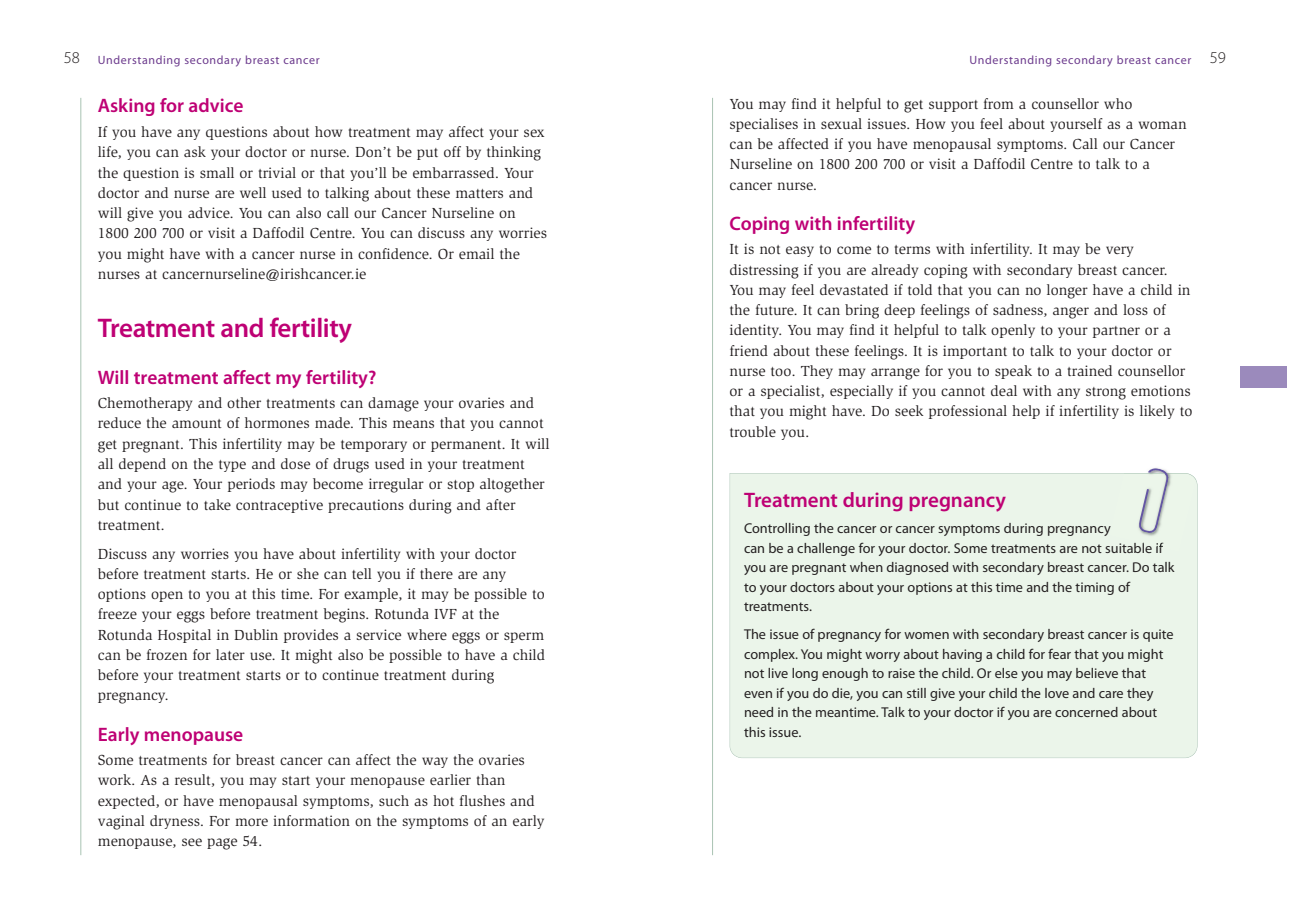
<style>
.page{position:relative;width:1289px;height:919px;background:#fff}
.page>*{position:absolute;margin:0;border:0;box-sizing:border-box;transform-origin:0 0}
.t1{font:600 27px "Myriad Pro";letter-spacing:-.015em;color:#be0174}
.t2{font:600 21px "Myriad Pro";color:#be0174}
.t3{font:600 19.5px "Myriad Pro";color:#be0174}
.t4{font:15px/20.2px "Slimbach Std";color:#231f20}
.t5{font:14.25px/19.5px "Myriad Pro";color:#231f20}
.t6{font:12px "Myriad Pro";letter-spacing:.05em;color:#6c3b8d}
.s1{font-weight:300;font-size:16.5px;color:#231f20}
</style>
<div class="page">
<hr style="left:81px;top:98px;width:1px;height:757px;background:#a9c3b3">
<hr style="left:712px;top:98px;width:1px;height:757px;background:#a9c3b3">
<div style="left:729px;top:473px;width:468px;height:285px;background:#ebf5ea"></div>
<div style="left:1108px;top:473px;width:87px;height:79px;background:#ecf6ea"></div>
<svg style="left:1184px;top:473px;width:12px;height:7px"></svg>
<svg style="left:1138px;top:468px;width:30px;height:65px;background:#d1d8d8"></svg>
<div style="left:1239px;top:367px;width:47px;height:21px;background:#9b8abc"></div>
<p class="t6" style="left:64px;top:56px;width:257px"><span class="s1">58</span> Understanding secondary breast cancer</p>
<p class="t6" style="left:969px;top:56px;width:258px">Understanding secondary breast cancer <span class="s1">59</span></p>
<p class="t4" style="left:729px;top:95px;width:458px">You may find it helpful to get support from a counsellor who specialises in sexual issues. How you feel about yourself as a woman can be affected if you have menopausal symptoms. Call our Cancer Nurseline on 1800 200 700 or visit a Daffodil Centre to talk to a cancer nurse.</p>
<h3 class="t3" style="left:729px;top:216px;width:187px">Coping with infertility</h3>
<p class="t4" style="left:729px;top:240px;width:464px">It is not easy to come to terms with infertility. It may be very distressing if you are already coping with secondary breast cancer.<br>You may feel devastated if told that you can no longer have a child in the future. It can bring deep feelings of sadness, anger and loss of identity. You may find it helpful to talk openly to your partner or a friend about these feelings. It is important to talk to your doctor or nurse too. They may arrange for you to speak to a trained counsellor or a specialist, especially if you cannot deal with any strong emotions that you might have. Do seek professional help if infertility is likely to trouble you.</p>
<h3 class="t3" style="left:98px;top:99px;width:147px">Asking for advice</h3>
<p class="t4" style="left:98px;top:123px;width:451px">If you have any questions about how treatment may affect your sex life, you can ask your doctor or nurse. Don’t be put off by thinking the question is small or trivial or that you’ll be embarrassed. Your doctor and nurse are well used to talking about these matters and will give you advice. You can also call our Cancer Nurseline on 1800 200 700 or visit a Daffodil Centre. You can discuss any worries you might have with a cancer nurse in confidence. Or email the nurses at cancernurseline@irishcancer.ie</p>
<h1 class="t1" style="left:98px;top:318px;width:256px">Treatment and fertility</h1>
<h3 class="t3" style="left:98px;top:370px;width:280px">Will treatment affect my fertility?</h3>
<p class="t4" style="left:98px;top:394px;width:453px">Chemotherapy and other treatments can damage your ovaries and reduce the amount of hormones made. This means that you cannot get pregnant. This infertility may be temporary or permanent. It will all depend on the type and dose of drugs used in your treatment and your age. Your periods may become irregular or stop altogether but continue to take contraceptive precautions during and after treatment.</p>
<p class="t4" style="left:98px;top:544px;width:448px">Discuss any worries you have about infertility with your doctor before treatment starts. He or she can tell you if there are any options open to you at this time. For example, it may be possible to freeze your eggs before treatment begins. Rotunda IVF at the Rotunda Hospital in Dublin provides a service where eggs or sperm can be frozen for later use. It might also be possible to have a child before your treatment starts or to continue treatment during pregnancy.</p>
<h3 class="t3" style="left:98px;top:726px;width:147px">Early menopause</h3>
<p class="t4" style="left:98px;top:751px;width:448px">Some treatments for breast cancer can affect the way the ovaries work. As a result, you may start your menopause earlier than expected, or have menopausal symptoms, such as hot flushes and vaginal dryness. For more information on the symptoms of an early menopause, see page 54.</p>
<h2 class="t2" style="left:744px;top:492px;width:263px">Treatment during pregnancy</h2>
<p class="t5" style="left:744px;top:520px;width:432px">Controlling the cancer or cancer symptoms during pregnancy<br>can be a challenge for your doctor. Some treatments are not suitable if you are pregnant when diagnosed with secondary breast cancer. Do talk to your doctors about your options at this time and the timing of treatments.</p>
<p class="t5" style="left:744px;top:626px;width:431px">The issue of pregnancy for women with secondary breast cancer is quite complex. You might worry about having a child for fear that you might not live long enough to raise the child. Or else you may believe that even if you do die, you can still give your child the love and care they need in the meantime. Talk to your doctor if you are concerned about this issue.</p>
</div>
